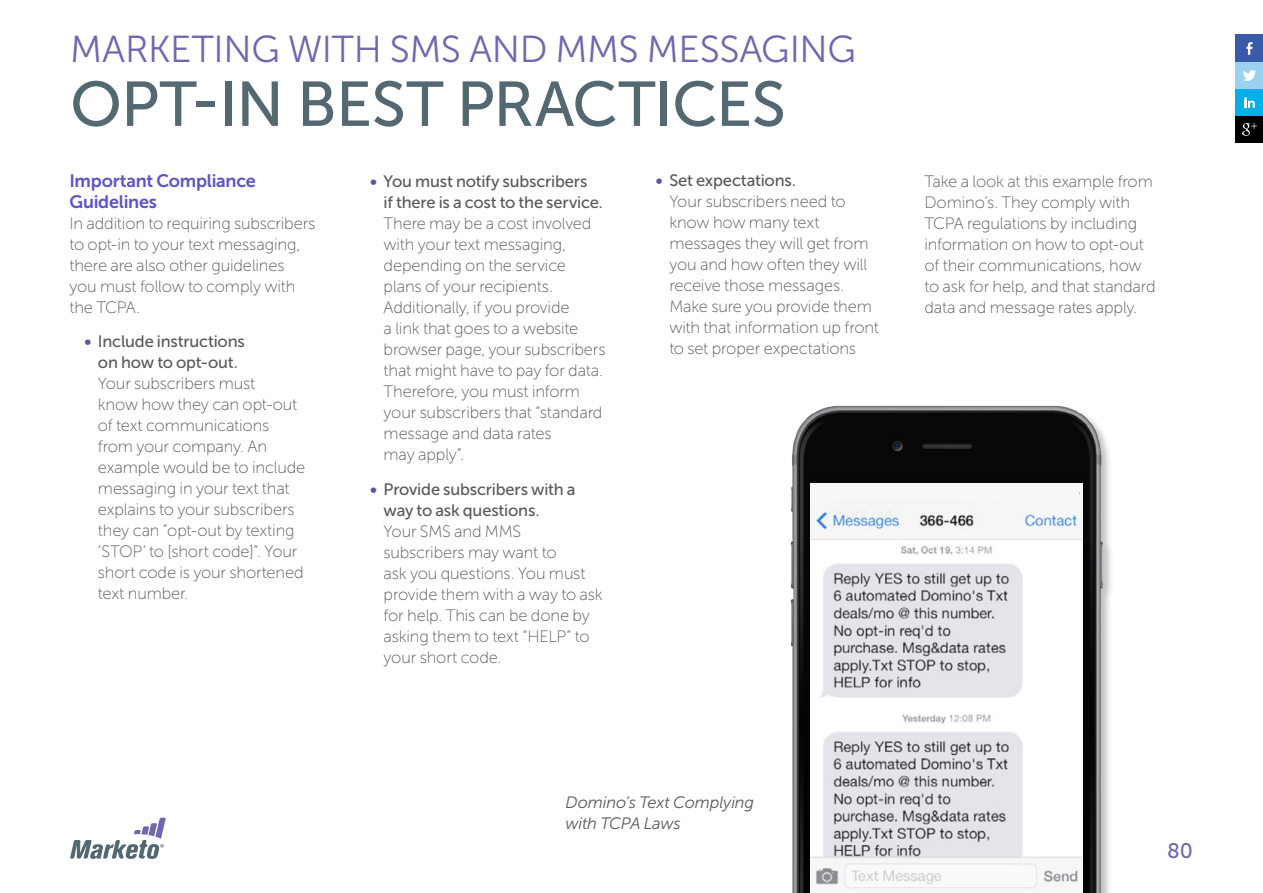
<style>
.page{position:relative;width:1263px;height:893px;background:#fff}
.page>*{position:absolute;margin:0;border:0;box-sizing:border-box;transform-origin:0 0}
.t1{font:600 63px "Marketo Sans";letter-spacing:-.015em;color:#546872}
.t2{font:37.5px "Marketo Sans";letter-spacing:-.01em;color:#6f68af}
.t3{font:600 21px "Marketo Sans";color:#6f68af}
.t4{font:700 18px/21px "Marketo Sans";letter-spacing:-.015em;color:#5a54c9}
.t5{font:300 16.5px/21px "Marketo Sans";letter-spacing:-.01em;color:#58595b}
.t6{font:600 16.5px/21px "Marketo Sans";letter-spacing:-.01em;color:#58595b}
.t7{font:italic 16.5px/21px "Marketo Sans";letter-spacing:-.01em;color:#58595b}
.s1{font-weight:700;color:#5a54a4}
.s2{font-weight:600}
</style>
<div class="page">
<div style="left:1236px;top:116px;width:27px;height:27px;background:#000"></div>
<svg style="left:1242px;top:123px;width:15px;height:13px"></svg>
<div style="left:1236px;top:89px;width:27px;height:27px;background:#00afe7"></div>
<svg style="left:1244px;top:97px;width:11px;height:11px"></svg>
<div style="left:1236px;top:62px;width:27px;height:27px;background:#9cd1f1"></div>
<svg style="left:1243px;top:70px;width:13px;height:11px"></svg>
<div style="left:1236px;top:35px;width:27px;height:27px;background:#385aa9"></div>
<svg style="left:1246px;top:42px;width:6px;height:13px"></svg>
<svg style="left:70px;top:818px;width:96px;height:41px"></svg>
<img style="left:790px;top:405px;width:321px;height:488px">
<img style="left:811px;top:483px;width:271px;height:410px">
<div style="left:811px;top:483px;width:268px;height:18px;background:#f6f8f5"></div>
<h2 class="t2" style="left:70px;top:29px;width:787px">MARKETING WITH SMS AND MMS MESSAGING</h2>
<h1 class="t1" style="left:70px;top:70px;width:717px">OPT-IN BEST PRACTICES</h1>
<p class="t4" style="left:69px;top:170px;width:188px">Important Compliance<br>Guidelines</p>
<p class="t5" style="left:69px;top:213px;width:247px">In addition to requiring subscribers to opt-in to your text messaging, there are also other guidelines you must follow to comply with the TCPA.</p>
<p class="t6" style="left:84px;top:331px;width:162px;text-align:center"><span class="s1">•</span> Include instructions on how to opt-out.</p>
<p class="t5" style="left:98px;top:373px;width:209px">Your subscribers must<br>know how they can opt-out of text communications from your company. An example would be to include messaging in your text that explains to your subscribers they can “opt-out by texting ‘STOP’ to [short code]”. Your short code is your shortened text number.</p>
<p class="t6" style="left:384px;top:171px;width:221px;text-indent:-13px"><span class="s1">•</span> You must notify subscribers<br>if there is a cost to the service.</p>
<p class="t5" style="left:384px;top:213px;width:223px">There may be a cost involved with your text messaging, depending on the service plans of your recipients.<br>Additionally, if you provide<br>a link that goes to a website browser page, your subscribers that might have to pay for data.<br>Therefore, you must inform your subscribers that “standard message and data rates<br>may apply”.</p>
<p class="t6" style="left:384px;top:478px;width:193px;text-indent:-13px"><span class="s1">•</span> Provide subscribers with a way to ask questions.</p>
<p class="t5" style="left:384px;top:521px;width:221px">Your SMS and MMS subscribers may want to<br>ask you questions. You must provide them with a way to ask for help. This can be done by asking them to text “HELP” to your short code.</p>
<p class="t5" style="left:669px;top:170px;width:211px;text-indent:-13px"><span class="s1">•</span> <span class="s2">Set expectations.<br></span>Your subscribers need to know how many text messages they will get from you and how often they will receive those messages.<br>Make sure you provide them with that information up front to set proper expectations</p>
<p class="t5" style="left:924px;top:171px;width:233px">Take a look at this example from<br>Domino’s. They comply with<br>TCPA regulations by including information on how to opt-out of their communications, how to ask for help, and that standard data and message rates apply.</p>
<p class="t7" style="left:566px;top:792px;width:190px">Domino’s Text Complying with TCPA Laws</p>
<p class="t3" style="left:1167px;top:839px;width:27px">80</p>
</div>
